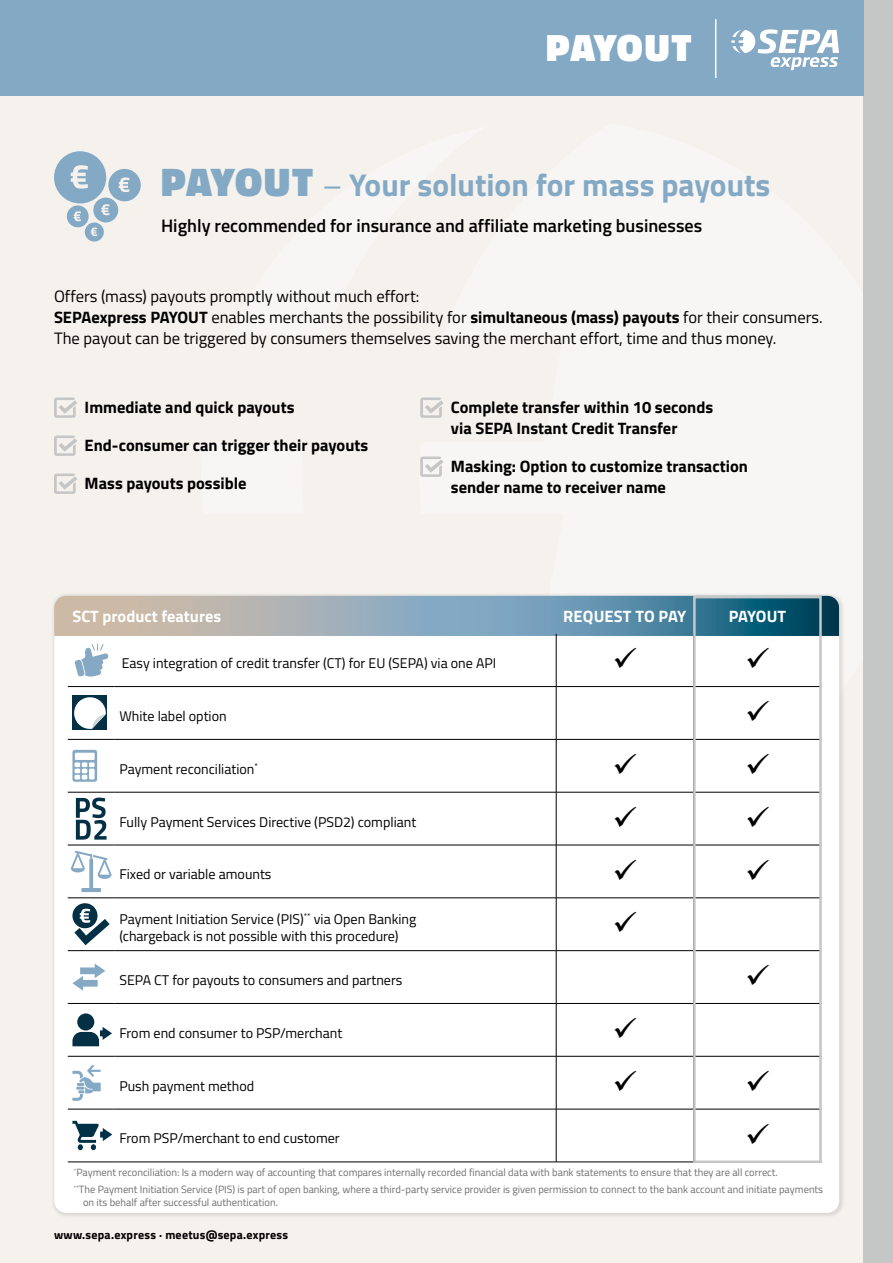
<style>
.page{position:relative;width:893px;height:1263px;background:#fff}
.page>*{position:absolute;margin:0;border:0;box-sizing:border-box;transform-origin:0 0}
.t1{font:900 38.7px "Titillium Web";letter-spacing:.01em;color:#fff}
.t2{font:700 31.5px "Titillium Web";color:#84a9c5}
.t3{font:600 18.15px "Titillium Web";color:#000}
.t4{font:16.5px/21px "Titillium Web";color:#000}
.t5{font:700 16.5px/21px "Titillium Web";color:#000}
.t6{font:700 16.5px "Titillium Web";color:#fff}
.t7{font:14.1px/17px "Titillium Web";color:#000}
.t8{font:700 12px "Titillium Web";letter-spacing:.02em;color:#000}
.t9{font:10.5px/16.8px "Titillium Web";color:#6f6f6e}
.s1{font-weight:900;font-size:40.5px}
.s2{font-weight:400}
.s3{font-weight:700}
</style>
<div class="page">
<div style="left:0;top:7px;width:893px;height:1256px;background:#f5f1ed"></div>
<div style="left:51px;top:592px;width:794px;height:626px;background:#000;opacity:.1"></div>
<div style="left:54px;top:622px;width:785px;height:591px;background:#fff;border-radius:12px"></div>
<svg style="left:54px;top:596px;width:785px;height:40px"></svg>
<hr style="left:556px;top:634px;width:1px;height:52px;background:#000">
<hr style="left:68px;top:686px;width:47px;height:1px;background:#000">
<hr style="left:115px;top:686px;width:441px;height:1px;background:#000">
<hr style="left:556px;top:686px;width:137px;height:1px;background:#000">
<hr style="left:556px;top:687px;width:1px;height:52px;background:#000">
<hr style="left:693px;top:686px;width:128px;height:1px;background:#000">
<hr style="left:68px;top:739px;width:47px;height:1px;background:#000">
<hr style="left:115px;top:739px;width:441px;height:1px;background:#000">
<hr style="left:556px;top:739px;width:137px;height:1px;background:#000">
<hr style="left:556px;top:739px;width:1px;height:53px;background:#000">
<hr style="left:693px;top:739px;width:128px;height:1px;background:#000">
<hr style="left:68px;top:792px;width:47px;height:1px;background:#000">
<hr style="left:115px;top:792px;width:441px;height:1px;background:#000">
<hr style="left:556px;top:792px;width:137px;height:1px;background:#000">
<hr style="left:556px;top:792px;width:1px;height:53px;background:#000">
<hr style="left:693px;top:792px;width:128px;height:1px;background:#000">
<hr style="left:68px;top:845px;width:47px;height:1px;background:#000">
<hr style="left:115px;top:845px;width:441px;height:1px;background:#000">
<hr style="left:556px;top:845px;width:137px;height:1px;background:#000">
<hr style="left:556px;top:845px;width:1px;height:53px;background:#000">
<hr style="left:693px;top:845px;width:128px;height:1px;background:#000">
<hr style="left:68px;top:897px;width:47px;height:1px;background:#000">
<hr style="left:115px;top:897px;width:441px;height:1px;background:#000">
<hr style="left:556px;top:897px;width:137px;height:1px;background:#000">
<hr style="left:556px;top:898px;width:1px;height:52px;background:#000">
<hr style="left:693px;top:897px;width:128px;height:1px;background:#000">
<hr style="left:68px;top:950px;width:47px;height:1px;background:#000">
<hr style="left:115px;top:950px;width:441px;height:1px;background:#000">
<hr style="left:556px;top:950px;width:137px;height:1px;background:#000">
<hr style="left:556px;top:951px;width:1px;height:52px;background:#000">
<hr style="left:693px;top:950px;width:128px;height:1px;background:#000">
<hr style="left:68px;top:1003px;width:47px;height:1px;background:#000">
<hr style="left:115px;top:1003px;width:441px;height:1px;background:#000">
<hr style="left:556px;top:1003px;width:137px;height:1px;background:#000">
<hr style="left:556px;top:1003px;width:1px;height:53px;background:#000">
<hr style="left:693px;top:1003px;width:128px;height:1px;background:#000">
<hr style="left:68px;top:1056px;width:47px;height:1px;background:#000">
<hr style="left:115px;top:1056px;width:441px;height:1px;background:#000">
<hr style="left:556px;top:1056px;width:137px;height:1px;background:#000">
<hr style="left:556px;top:1056px;width:1px;height:53px;background:#000">
<hr style="left:693px;top:1056px;width:128px;height:1px;background:#000">
<hr style="left:68px;top:1109px;width:47px;height:1px;background:#000">
<hr style="left:115px;top:1109px;width:441px;height:1px;background:#000">
<hr style="left:556px;top:1109px;width:137px;height:1px;background:#000">
<hr style="left:556px;top:1109px;width:1px;height:53px;background:#000">
<hr style="left:693px;top:1109px;width:128px;height:1px;background:#000">
<hr style="left:68px;top:1162px;width:47px;height:1px;background:#000">
<hr style="left:115px;top:1162px;width:441px;height:1px;background:#000">
<hr style="left:556px;top:1162px;width:137px;height:1px;background:#000">
<svg style="left:75px;top:644px;width:33px;height:33px"></svg>
<div style="left:72px;top:695px;width:35px;height:35px;background:#033045"></div>
<svg style="left:74px;top:697px;width:32px;height:32px"></svg>
<svg style="left:72px;top:750px;width:25px;height:32px"></svg>
<svg style="left:76px;top:797px;width:31px;height:43px"></svg>
<svg style="left:71px;top:851px;width:41px;height:41px"></svg>
<svg style="left:72px;top:903px;width:26px;height:25px"></svg>
<svg style="left:74px;top:909px;width:36px;height:36px"></svg>
<svg style="left:72px;top:963px;width:33px;height:28px"></svg>
<svg style="left:72px;top:1013px;width:40px;height:33px"></svg>
<svg style="left:72px;top:1064px;width:29px;height:37px"></svg>
<svg style="left:72px;top:1121px;width:40px;height:29px"></svg>
<svg style="left:54px;top:151px;width:87px;height:91px"></svg>
<div style="left:863px;top:0;width:30px;height:1263px;background:#c5c6c6"></div>
<div style="left:0;top:0;width:863px;height:96px;background:#84a9c5"></div>
<svg style="left:731px;top:29px;width:108px;height:41px"></svg>
<hr style="left:715px;top:19px;width:1px;height:59px;background:#fff">
<svg style="left:54px;top:397px;width:23px;height:21px"></svg>
<svg style="left:54px;top:436px;width:23px;height:20px"></svg>
<svg style="left:54px;top:474px;width:23px;height:20px"></svg>
<svg style="left:420px;top:397px;width:23px;height:21px"></svg>
<svg style="left:420px;top:457px;width:23px;height:20px"></svg>
<div style="left:693px;top:596px;width:129px;height:567px;border:3px solid #c5c6c6"></div>
<h1 class="t1" style="left:546px;top:19px;width:147px">PAYOUT</h1>
<h2 class="t2" style="left:161px;top:161px;width:611px"><span class="s1">PAYOUT</span> <span class="s2">–</span> Your solution for mass payouts</h2>
<p class="t3" style="left:161px;top:212px;width:543px">Highly recommended for insurance and affiliate marketing businesses</p>
<p class="t4" style="left:54px;top:285px;width:770px">Offers (mass) payouts promptly without much effort:<br><span class="s3">SEPAexpress PAYOUT</span> enables merchants the possibility for <span class="s3">simultaneous (mass) payouts</span> for their consumers.<br>The payout can be triggered by consumers themselves saving the merchant effort, time and thus money.</p>
<p class="t5" style="left:85px;top:395px;width:211px">Immediate and quick payouts</p>
<p class="t5" style="left:85px;top:433px;width:285px">End-consumer can trigger their payouts</p>
<p class="t5" style="left:85px;top:471px;width:163px">Mass payouts possible</p>
<p class="t5" style="left:451px;top:395px;width:264px">Complete transfer within 10 seconds via SEPA Instant Credit Transfer</p>
<p class="t5" style="left:451px;top:454px;width:298px">Masking: Option to customize transaction sender name to receiver name</p>
<p class="t6" style="left:72px;top:603px;width:150px">SCT product features</p>
<p class="t6" style="left:563px;top:603px;width:125px">REQUEST TO PAY</p>
<p class="t6" style="left:729px;top:603px;width:59px">PAYOUT</p>
<p class="t7" style="left:122px;top:654px;width:376px">Easy integration of credit transfer (CT) for EU (SEPA) via one API</p>
<p class="t7" style="left:119px;top:707px;width:109px">White label option</p>
<p class="t7" style="left:119px;top:760px;width:140px">Payment reconciliation<sup>*</sup></p>
<p class="t7" style="left:119px;top:812px;width:298px">Fully Payment Services Directive (PSD2) compliant</p>
<p class="t7" style="left:119px;top:865px;width:154px">Fixed or variable amounts</p>
<p class="t7" style="left:119px;top:910px;width:298px">Payment Initiation Service (PIS)<sup>**</sup> via Open Banking (chargeback is not possible with this procedure)</p>
<p class="t7" style="left:119px;top:971px;width:285px">SEPA CT for payouts to consumers and partners</p>
<p class="t7" style="left:119px;top:1024px;width:224px">From end consumer to PSP/merchant</p>
<p class="t7" style="left:119px;top:1076px;width:136px">Push payment method</p>
<p class="t7" style="left:119px;top:1129px;width:222px">From PSP/merchant to end customer</p>
<p class="t9" style="left:74px;top:1164px;width:751px"><sup>*</sup>Payment reconciliation: Is a modern way of accounting that compares internally recorded financial data with bank statements to ensure that they are all correct.<br><sup>**</sup>The Payment Initiation Service (PIS) is part of open banking, where a third-party service provider is given permission to connect to the bank account and initiate payments</p>
<p class="t9" style="left:83px;top:1193px;width:196px">on its behalf after successful authentication.</p>
<p class="t8" style="left:54px;top:1226px;width:236px">www.sepa.express · meetus@sepa.express</p>
</div>
